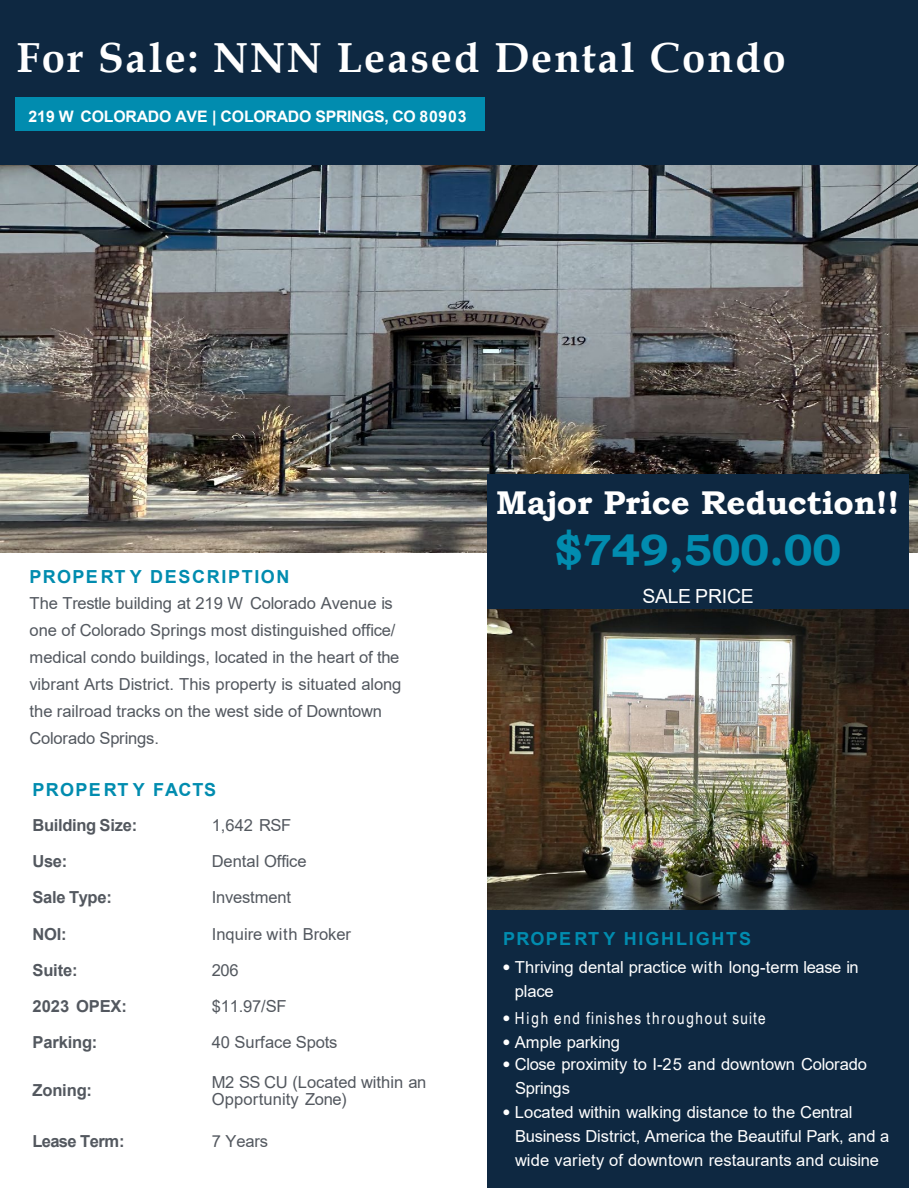
<style>
.page{position:relative;width:918px;height:1188px;background:#fff}
.page>*{position:absolute;margin:0;border:0;box-sizing:border-box;transform-origin:0 0}
.t1{font:700 43.5px "Bookman Old Style";letter-spacing:-.005em;color:#018caf}
.t2{font:700 42px "Book Antiqua";letter-spacing:.05em;color:#fff}
.t3{font:700 33px "Bookman Old Style";letter-spacing:-.005em;color:#fff}
.t4{font:19.5px "Arial";letter-spacing:-.01em;color:#fff}
.t5{font:700 18px "Arial";letter-spacing:.09em;color:#018caf}
.t6{font:700 18px "Arial";letter-spacing:.06em;color:#018caf}
.t7{font:16.5px/27px "Arial";color:#53585f}
.t8{font:16.5px/24px "Arial";color:#fff}
.t9{font:700 16.5px "Arial";letter-spacing:-.015em;color:#53585f}
.t10{font:16.5px "Arial Narrow";letter-spacing:.1em;color:#fff}
.t11{font:700 16.5px "Arial";letter-spacing:-.045em;color:#53585f}
.t12{font:700 15.9px "Arial";letter-spacing:-.01em;color:#fff}
.s1{font-family:"Palatino Linotype"}
</style>
<div class="page">
<img style="left:0;top:164px;width:918px;height:389px">
<div style="left:487px;top:910px;width:421px;height:278px;background:#0e2841"></div>
<div style="left:0;top:0;width:918px;height:164px;background:#0e2841"></div>
<img style="left:487px;top:609px;width:421px;height:301px">
<div style="left:487px;top:515px;width:421px;height:94px;background:#0e2841"></div>
<div style="left:15px;top:98px;width:469px;height:33px;background:#018caf"></div>
<div style="left:487px;top:474px;width:421px;height:48px;background:#0e2841"></div>
<p class="t2" style="left:16px;top:29px;width:771px">For Sale: NNN Leased Dental Condo</p>
<p class="t12" style="left:28px;top:105px;width:440px">219 W COLORADO AVE | COLORADO SPRINGS, CO 80903</p>
<p class="t5" style="left:30px;top:564px;width:262px">PROPERT Y DESCRIPTION</p>
<p class="t7" style="left:30px;top:590px;width:373px">The Trestle building at 219 W Colorado Avenue is one of Colorado Springs most distinguished office/ medical condo buildings, located in the heart of the vibrant Arts District. This property is situated along the railroad tracks on the west side of Downtown Colorado Springs.</p>
<p class="t6" style="left:33px;top:777px;width:185px">PROPERT Y FACTS</p>
<p class="t9" style="left:33px;top:813px;width:106px">Building Size:</p>
<p class="t7" style="left:212px;top:811px;width:81px">1,642 RSF</p>
<p class="t9" style="left:33px;top:850px;width:36px">Use:</p>
<p class="t7" style="left:212px;top:848px;width:96px">Dental Office</p>
<p class="t9" style="left:33px;top:886px;width:81px">Sale Type:</p>
<p class="t7" style="left:212px;top:884px;width:81px">Investment</p>
<p class="t9" style="left:33px;top:922px;width:35px">NOI:</p>
<p class="t7" style="left:212px;top:920px;width:141px">Inquire with Broker</p>
<p class="t9" style="left:33px;top:958px;width:47px">Suite:</p>
<p class="t7" style="left:212px;top:956px;width:28px">206</p>
<p class="t9" style="left:33px;top:995px;width:96px">2023 OPEX:</p>
<p class="t7" style="left:212px;top:993px;width:76px">$11.97/SF</p>
<p class="t9" style="left:33px;top:1031px;width:66px">Parking:</p>
<p class="t7" style="left:212px;top:1029px;width:127px">40 Surface Spots</p>
<p class="t9" style="left:33px;top:1079px;width:61px">Zoning:</p>
<p class="t7" style="left:212px;top:1074px;width:216px;line-height:16.4px">M2 SS CU (Located within an<br>Opportunity Zone)</p>
<p class="t11" style="left:33px;top:1129px;width:93px">Lease Term:</p>
<p class="t7" style="left:212px;top:1127px;width:58px">7 Years</p>
<p class="t3" style="left:496px;top:479px;width:405px">Major Price Reduction!!</p>
<p class="t1" style="left:554px;top:518px;width:288px">$749,500.00</p>
<p class="t4" style="left:642px;top:583px;width:113px">SALE PRICE</p>
<p class="t5" style="left:503px;top:926px;width:249px">PROPERT Y HIGHLIGHTS</p>
<p class="t8" style="left:515px;top:955px;width:345px;text-indent:-13px"><span class="s1">•</span> Thriving dental practice with long-term lease in place</p>
<p class="t10" style="left:501px;top:1006px;width:266px"><span class="s1">•</span> High end finishes throughout suite</p>
<p class="t8" style="left:501px;top:1030px;width:120px"><span class="s1">•</span> Ample parking</p>
<p class="t8" style="left:515px;top:1052px;width:353px;text-indent:-14px"><span class="s1">•</span> Close proximity to I-25 and downtown Colorado<br>Springs</p>
<p class="t8" style="left:515px;top:1100px;width:376px;text-indent:-14px"><span class="s1">•</span> Located within walking distance to the Central<br>Business District, America the Beautiful Park, and a wide variety of downtown restaurants and cuisine</p>
</div>
